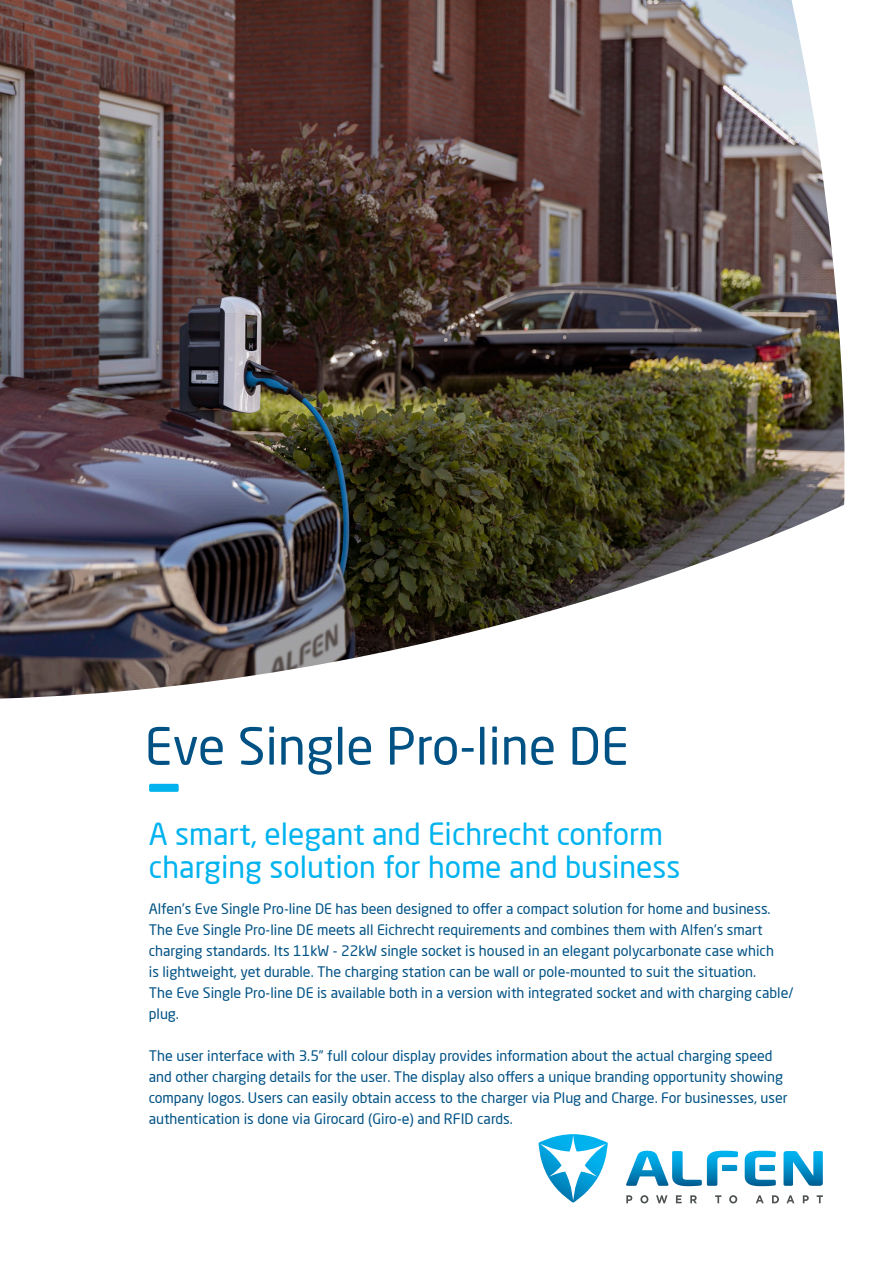
<style>
.page{position:relative;width:893px;height:1263px;background:#fff}
.page>*{position:absolute;margin:0;border:0;box-sizing:border-box;transform-origin:0 0}
.t1{font:108.75px "Neo Sans Pro";color:#00b3ef;scale:.8 1}
.t2{font:50.25px "Neo Sans Pro";color:#005285}
.t3{font:30px "Neo Sans Pro";color:#00b3ef}
.t4{font:14.25px/21px "Neo Sans Pro";color:#005285}
</style>
<div class="page">
<img style="left:0;top:0;width:845px;height:699px">
<svg style="left:783px;top:1151px;width:40px;height:35px"></svg>
<svg style="left:626px;top:1151px;width:112px;height:35px"></svg>
<svg style="left:745px;top:1151px;width:31px;height:35px"></svg>
<svg style="left:539px;top:1134px;width:69px;height:69px"></svg>
<svg style="left:626px;top:1195px;width:6px;height:8px"></svg>
<svg style="left:640px;top:1195px;width:8px;height:8px"></svg>
<svg style="left:656px;top:1195px;width:11px;height:8px"></svg>
<svg style="left:676px;top:1195px;width:6px;height:8px"></svg>
<svg style="left:690px;top:1195px;width:7px;height:8px"></svg>
<svg style="left:715px;top:1195px;width:6px;height:8px"></svg>
<svg style="left:729px;top:1195px;width:8px;height:8px"></svg>
<svg style="left:756px;top:1195px;width:8px;height:8px"></svg>
<svg style="left:772px;top:1195px;width:7px;height:8px"></svg>
<svg style="left:786px;top:1195px;width:8px;height:8px"></svg>
<svg style="left:803px;top:1195px;width:6px;height:8px"></svg>
<svg style="left:817px;top:1195px;width:6px;height:8px"></svg>
<p class="t2" style="left:145px;top:715px;width:486px">Eve Single Pro-line DE</p>
<p class="t1" style="left:150px;top:712px;width:35px">–</p>
<p class="t3" style="left:149px;top:815px;width:516px">A smart, elegant and Eichrecht conform</p>
<p class="t3" style="left:149px;top:848px;width:533px">charging solution for home and business</p>
<p class="t4" style="left:149px;top:897px;width:623px">Alfen’s Eve Single Pro-line DE has been designed to offer a compact solution for home and business.</p>
<p class="t4" style="left:149px;top:918px;width:646px">The Eve Single Pro-line DE meets all Eichrecht requirements and combines them with Alfen’s smart charging standards. Its 11kW - 22kW single socket is housed in an elegant polycarbonate case which<br>is lightweight, yet durable. The charging station can be wall or pole-mounted to suit the situation.<br>The Eve Single Pro-line DE is available both in a version with integrated socket and with charging cable/ plug.</p>
<p class="t4" style="left:149px;top:1044px;width:640px">The user interface with 3.5” full colour display provides information about the actual charging speed and other charging details for the user. The display also offers a unique branding opportunity showing company logos. Users can easily obtain access to the charger via Plug and Charge. For businesses, user authentication is done via Girocard (Giro-e) and RFID cards.</p>
</div>
